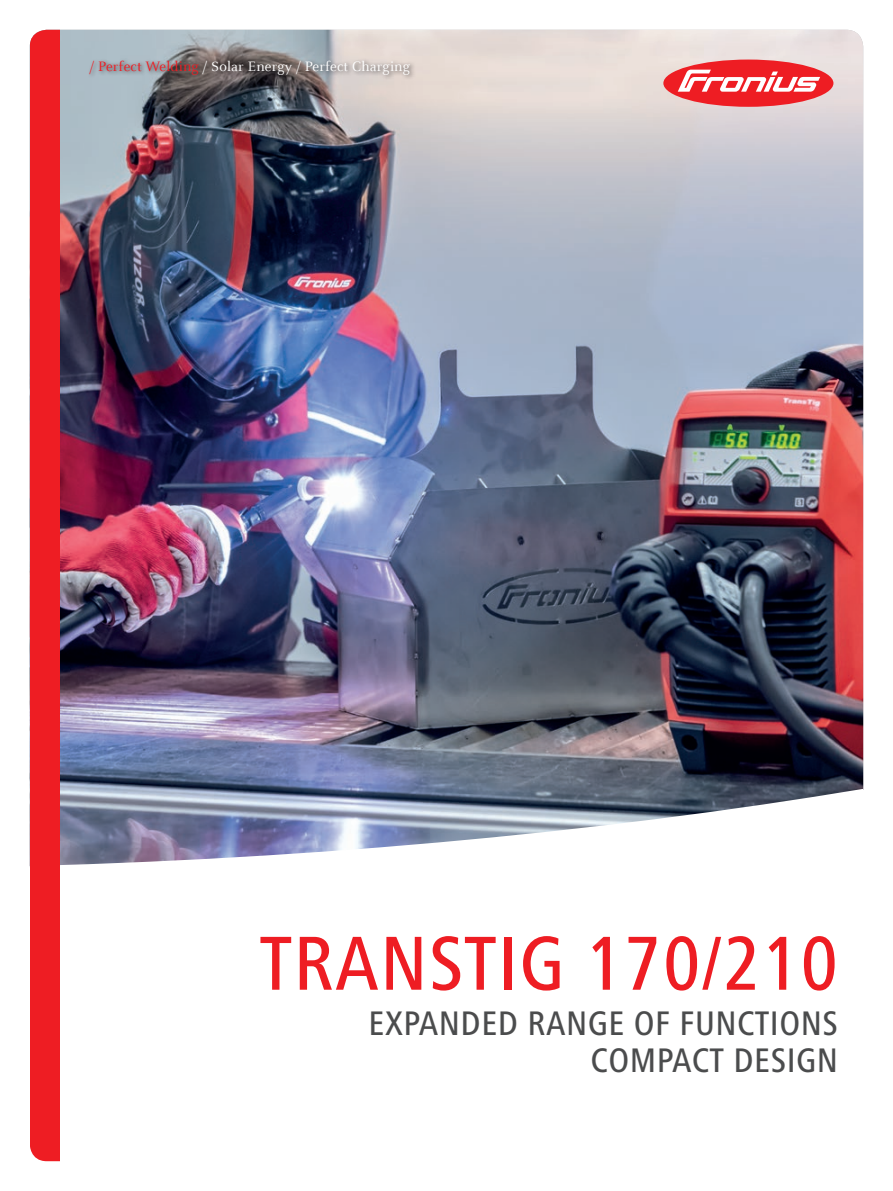
<style>
.page{position:relative;width:893px;height:1191px;background:#fff}
.page>*{position:absolute;margin:0;border:0;box-sizing:border-box;transform-origin:0 0}
.t1{font:500 condensed 79.2px "Frutiger Next LTW1 G";letter-spacing:.015em;color:#ee1d23}
.t2{font:500 condensed 35.25px "Frutiger Next LTW1 G";letter-spacing:.015em;color:#4b4c4d}
.t3{font:15px "Celeste Offc Pro";letter-spacing:.01em;color:#fff}
.s1{color:#ee1d23}
</style>
<div class="page">
<img style="left:60px;top:30px;width:803px;height:835px">
<div style="left:30px;top:30px;width:30px;height:1131px;background:#ee1d23"></div>
<div style="left:663px;top:60px;width:170px;height:47px;background:#ee1d23;border-radius:50%"></div>
<svg style="left:678px;top:70px;width:142px;height:22px"></svg>
<div style="left:87px;top:57px;width:329px;height:23px;background:#231f20;opacity:.75"></div>
<p class="t3" style="left:90px;top:57px;width:322px"><span class="s1">/ Perfect Welding</span> / Solar Energy / Perfect Charging</p>
<h1 class="t1" style="left:259px;top:918px;width:580px">TRANSTIG 170/210</h1>
<h2 class="t2" style="left:369px;top:1003px;width:471px">EXPANDED RANGE OF FUNCTIONS</h2>
<h2 class="t2" style="left:590px;top:1039px;width:249px">COMPACT DESIGN</h2>
</div>
